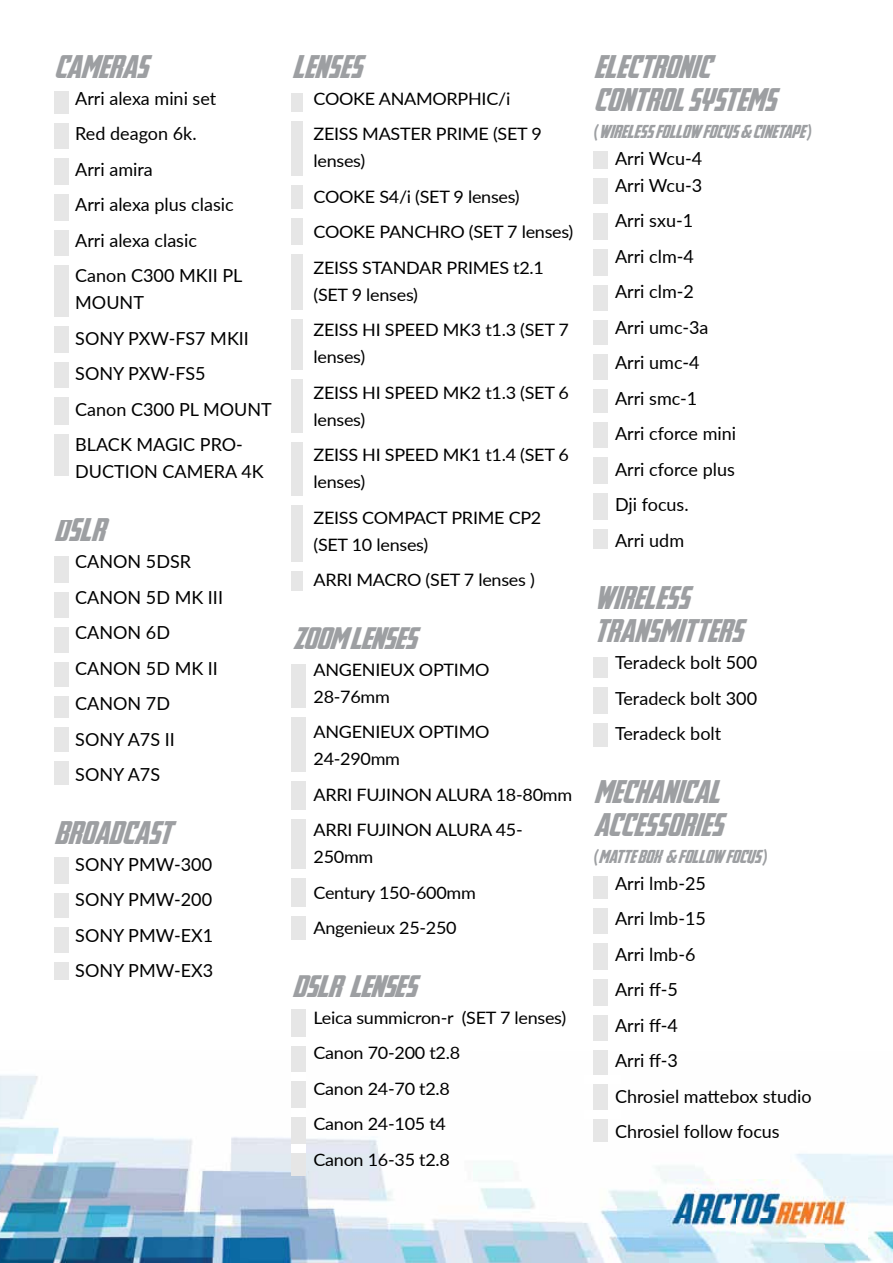
<style>
.page{position:relative;width:893px;height:1263px;background:#fff}
.page>*{position:absolute;margin:0;border:0;box-sizing:border-box;transform-origin:0 0}
.t1{font:700 31.5px/33px "Avengeance Heroic Avenger";color:#9d9fa2}
.t2{font:700 30px "Avengeance Heroic Avenger";letter-spacing:-.015em;color:#9d9fa2;scale:1.05 1}
.t3{font:18px/35.5px "Lato";color:#000}
.t4{font:700 18px "Avengeance Heroic Avenger";color:#9d9fa2}
.t5{font:17.1px/35.5px "Lato";letter-spacing:-.015em;color:#000;scale:1.05 1}
.s1{font-family:"Lato";font-style:italic}
</style>
<div class="page">
<img style="left:0;top:1051px;width:893px;height:212px">
<img style="left:650px;top:1180px;width:217px;height:77px">
<div style="left:54px;top:91px;width:14px;height:387px;background:#e6e6e6"></div>
<div style="left:54px;top:551px;width:14px;height:234px;background:#e6e6e6"></div>
<div style="left:54px;top:855px;width:14px;height:124px;background:#e6e6e6"></div>
<div style="left:292px;top:94px;width:11px;height:497px;background:#e6e6e6"></div>
<div style="left:292px;top:665px;width:14px;height:275px;background:#e6e6e6"></div>
<div style="left:292px;top:1009px;width:14px;height:167px;background:#e6e6e6"></div>
<div style="left:594px;top:151px;width:14px;height:398px;background:#e6e6e6"></div>
<div style="left:594px;top:657px;width:14px;height:89px;background:#e6e6e6"></div>
<div style="left:594px;top:876px;width:14px;height:265px;background:#e6e6e6"></div>
<div style="left:37px;top:114px;width:36px;height:9px;background:#fff"></div>
<div style="left:37px;top:149px;width:36px;height:8px;background:#fff"></div>
<div style="left:37px;top:185px;width:36px;height:8px;background:#fff"></div>
<div style="left:37px;top:221px;width:36px;height:9px;background:#fff"></div>
<div style="left:37px;top:256px;width:36px;height:8px;background:#fff"></div>
<div style="left:37px;top:317px;width:36px;height:9px;background:#fff"></div>
<div style="left:37px;top:354px;width:36px;height:8px;background:#fff"></div>
<div style="left:36px;top:388px;width:36px;height:9px;background:#fff"></div>
<div style="left:45px;top:425px;width:36px;height:9px;background:#fff"></div>
<div style="left:36px;top:476px;width:36px;height:9px;background:#fff"></div>
<div style="left:36px;top:547px;width:36px;height:9px;background:#fff"></div>
<div style="left:36px;top:583px;width:36px;height:9px;background:#fff"></div>
<div style="left:36px;top:618px;width:36px;height:9px;background:#fff"></div>
<div style="left:36px;top:653px;width:36px;height:8px;background:#fff"></div>
<div style="left:36px;top:687px;width:36px;height:9px;background:#fff"></div>
<div style="left:36px;top:719px;width:36px;height:8px;background:#fff"></div>
<div style="left:36px;top:753px;width:36px;height:8px;background:#fff"></div>
<div style="left:36px;top:848px;width:36px;height:8px;background:#fff"></div>
<div style="left:36px;top:884px;width:36px;height:8px;background:#fff"></div>
<div style="left:36px;top:918px;width:36px;height:9px;background:#fff"></div>
<div style="left:36px;top:953px;width:36px;height:9px;background:#fff"></div>
<div style="left:274px;top:113px;width:36px;height:8px;background:#fff"></div>
<div style="left:274px;top:176px;width:36px;height:8px;background:#fff"></div>
<div style="left:274px;top:209px;width:36px;height:8px;background:#fff"></div>
<div style="left:274px;top:245px;width:36px;height:9px;background:#fff"></div>
<div style="left:274px;top:310px;width:36px;height:8px;background:#fff"></div>
<div style="left:274px;top:370px;width:36px;height:8px;background:#fff"></div>
<div style="left:274px;top:433px;width:36px;height:9px;background:#fff"></div>
<div style="left:274px;top:496px;width:36px;height:9px;background:#fff"></div>
<div style="left:279px;top:562px;width:36px;height:9px;background:#fff"></div>
<div style="left:273px;top:708px;width:36px;height:8px;background:#fff"></div>
<div style="left:273px;top:772px;width:36px;height:9px;background:#fff"></div>
<div style="left:273px;top:810px;width:36px;height:9px;background:#fff"></div>
<div style="left:281px;top:870px;width:36px;height:8px;background:#fff"></div>
<div style="left:281px;top:907px;width:36px;height:9px;background:#fff"></div>
<div style="left:291px;top:1037px;width:15px;height:9px;background:#fff"></div>
<div style="left:291px;top:1072px;width:15px;height:8px;background:#fff"></div>
<div style="left:291px;top:1108px;width:15px;height:8px;background:#fff"></div>
<div style="left:291px;top:1144px;width:15px;height:9px;background:#fff"></div>
<div style="left:585px;top:169px;width:36px;height:9px;background:#fff"></div>
<div style="left:585px;top:204px;width:36px;height:9px;background:#fff"></div>
<div style="left:585px;top:240px;width:36px;height:9px;background:#fff"></div>
<div style="left:585px;top:276px;width:36px;height:9px;background:#fff"></div>
<div style="left:585px;top:311px;width:36px;height:9px;background:#fff"></div>
<div style="left:585px;top:346px;width:36px;height:8px;background:#fff"></div>
<div style="left:585px;top:380px;width:36px;height:9px;background:#fff"></div>
<div style="left:583px;top:414px;width:36px;height:8px;background:#fff"></div>
<div style="left:583px;top:448px;width:36px;height:9px;background:#fff"></div>
<div style="left:583px;top:484px;width:36px;height:9px;background:#fff"></div>
<div style="left:583px;top:520px;width:36px;height:9px;background:#fff"></div>
<div style="left:583px;top:678px;width:36px;height:9px;background:#fff"></div>
<div style="left:583px;top:714px;width:36px;height:9px;background:#fff"></div>
<div style="left:585px;top:899px;width:36px;height:9px;background:#fff"></div>
<div style="left:585px;top:934px;width:36px;height:8px;background:#fff"></div>
<div style="left:585px;top:970px;width:36px;height:8px;background:#fff"></div>
<div style="left:585px;top:1006px;width:36px;height:9px;background:#fff"></div>
<div style="left:585px;top:1041px;width:36px;height:8px;background:#fff"></div>
<div style="left:585px;top:1075px;width:36px;height:9px;background:#fff"></div>
<div style="left:585px;top:1110px;width:36px;height:9px;background:#fff"></div>
<h1 class="t1" style="left:54px;top:50px;width:95px">CAMERAS</h1>
<p class="t3" style="left:75px;top:80px;width:169px">Arri alexa mini set<br>Red deagon 6k.<br>Arri amira<br>Arri alexa plus clasic<br>Arri alexa clasic<br>Canon C300 MKII PL</p>
<p class="t3" style="left:75px;top:284px;width:198px">MOUNT<br>SONY PXW-FS7 MKII<br>SONY PXW-FS5<br>Canon C300 PL MOUNT<br>BLACK MAGIC PRO-</p>
<p class="t3" style="left:75px;top:453px;width:190px">DUCTION CAMERA 4K</p>
<h1 class="t1" style="left:54px;top:514px;width:52px">DSLR</h1>
<p class="t3" style="left:75px;top:543px;width:149px">CANON 5DSR<br>CANON 5D MK III<br>CANON 6D<br>CANON 5D MK II<br>CANON 7D<br>SONY A7S II<br>SONY A7S</p>
<h1 class="t1" style="left:54px;top:816px;width:118px">BROADCAST</h1>
<p class="t3" style="left:75px;top:845px;width:140px;text-align:justify">SONY PMW-300<br>SONY PMW-200<br>SONY PMW-EX1<br>SONY PMW-EX3</p>
<h1 class="t1" style="left:292px;top:50px;width:71px">LENSES</h1>
<p class="t5" style="left:313px;top:80px;width:219px">COOKE ANAMORPHIC/i<br>ZEISS MASTER PRIME (SET 9</p>
<p class="t5" style="left:313px;top:142px;width:249px">lenses)<br>COOKE S4/i (SET 9 lenses)<br>COOKE PANCHRO (SET 7 lenses)<br>ZEISS STANDAR PRIMES t2.1</p>
<p class="t5" style="left:313px;top:276px;width:245px">(SET 9 lenses)<br>ZEISS HI SPEED MK3 t1.3 (SET 7</p>
<p class="t5" style="left:313px;top:338px;width:245px">lenses)<br>ZEISS HI SPEED MK2 t1.3 (SET 6</p>
<p class="t5" style="left:313px;top:401px;width:245px">lenses)<br>ZEISS HI SPEED MK1 t1.4 (SET 6</p>
<p class="t5" style="left:313px;top:463px;width:219px">lenses)<br>ZEISS COMPACT PRIME CP2</p>
<p class="t5" style="left:313px;top:526px;width:212px">(SET 10 lenses)<br>ARRI MACRO (SET 7 lenses )</p>
<h2 class="t2" style="left:292px;top:618px;width:119px">ZOOM LENSES</h2>
<p class="t5" style="left:313px;top:655px;width:169px;line-height:27px">ANGENIEUX OPTIMO<br>28-76mm</p>
<p class="t5" style="left:313px;top:718px;width:169px;line-height:27px">ANGENIEUX OPTIMO<br>24-290mm</p>
<p class="t5" style="left:313px;top:776px;width:248px">ARRI FUJINON ALURA 18-80mm<br>ARRI FUJINON ALURA 45-</p>
<p class="t5" style="left:313px;top:838px;width:156px">250mm<br>Century 150-600mm<br>Angenieux 25-250</p>
<h2 class="t2" style="left:292px;top:966px;width:119px">DSLR LENSES</h2>
<p class="t5" style="left:313px;top:999px;width:242px">Leica summicron-r (SET 7 lenses)<br>Canon 70-200 t2.8<br>Canon 24-70 t2.8<br>Canon 24-105 t4<br>Canon 16-35 t2.8</p>
<h1 class="t1" style="left:594px;top:50px;width:183px">ELECTRONIC<br>CONTROL SYSTEMS</h1>
<p class="t4" style="left:594px;top:119px;width:219px"><span class="s1">(</span>WIRELESS FOLLOW FOCUS &amp; CINETAPE <span class="s1">)</span></p>
<p class="t3" style="left:615px;top:144px;width:89px;line-height:27px">Arri Wcu-4<br>Arri Wcu-3</p>
<p class="t3" style="left:615px;top:202px;width:123px">Arri sxu-1<br>Arri clm-4<br>Arri clm-2<br>Arri umc-3a<br>Arri umc-4<br>Arri smc-1<br>Arri cforce mini<br>Arri cforce plus<br>Dji focus.<br>Arri udm</p>
<h1 class="t1" style="left:594px;top:582px;width:150px">WIRELESS<br>TRANSMITTERS</h1>
<p class="t3" style="left:615px;top:644px;width:144px;text-align:justify">Teradeck bolt 500<br>Teradeck bolt 300<br>Teradeck bolt</p>
<h1 class="t1" style="left:594px;top:775px;width:130px">MECHANICAL<br>ACCESSORIES</h1>
<p class="t4" style="left:594px;top:844px;width:175px"><span class="s1">(</span>MATTE BOX &amp; FOLLOW FOCUS <span class="s1">)</span></p>
<p class="t3" style="left:615px;top:865px;width:198px">Arri lmb-25<br>Arri lmb-15<br>Arri lmb-6<br>Arri ff-5<br>Arri ff-4<br>Arri ff-3<br>Chrosiel mattebox studio<br>Chrosiel follow focus</p>
</div>
